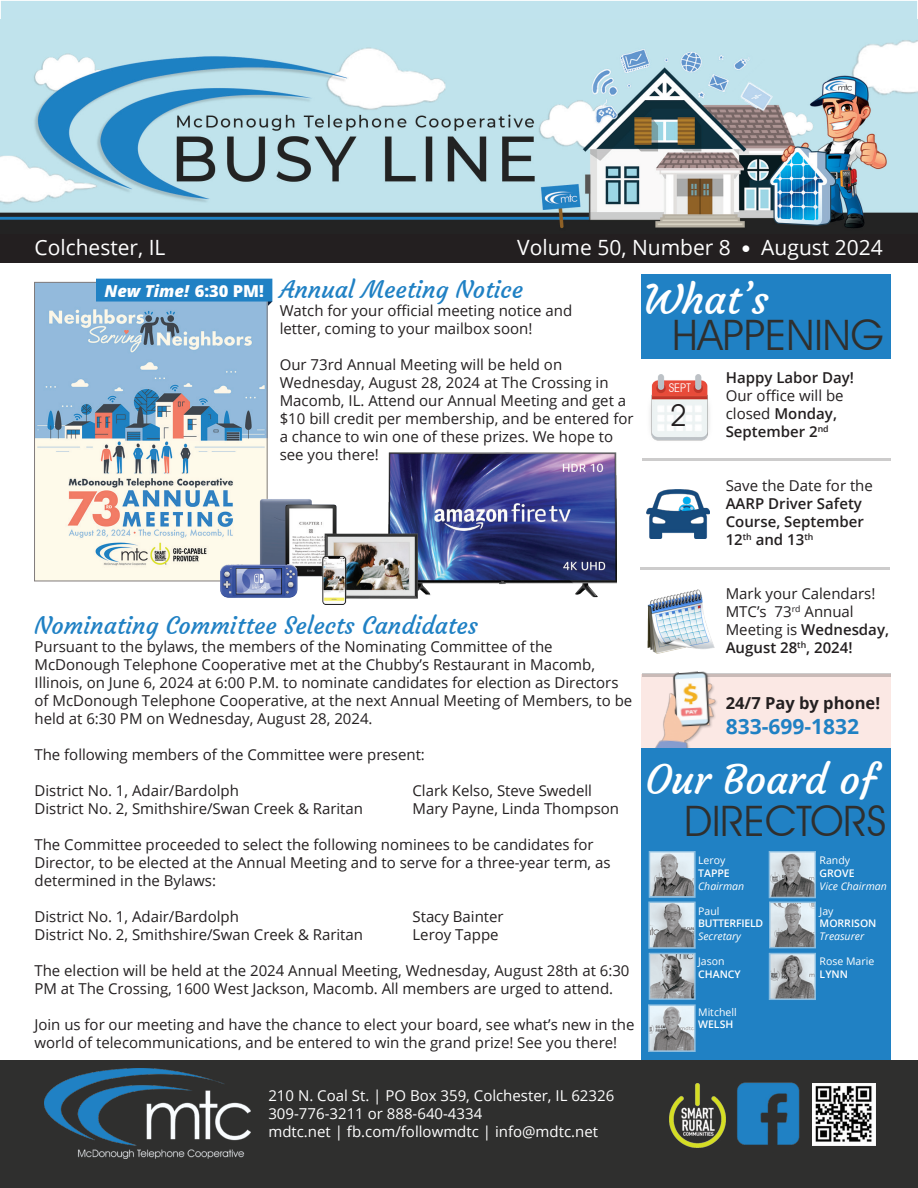
<style>
.page{position:relative;width:918px;height:1188px;background:#fff}
.page>*{position:absolute;margin:0;border:0;box-sizing:border-box;transform-origin:0 0}
.t1{font:42px "Avant Garde IT Cby BT";color:#2f2f2e}
.t2{font:40.5px "Courgette";color:#fff}
.t3{font:30px "Avant Garde IT Cby BT";color:#231f20}
.t4{font:24px "Courgette";color:#2081c4}
.t5{font:21px "Open Sans";color:#fff}
.t6{font:700 21px "Open Sans";color:#2081c4}
.t7{font:700 16.5px "Open Sans";color:#231f20}
.t8{font:italic 800 16.5px "Open Sans";color:#fff}
.t9{font:15px/18px "Open Sans";color:#231f20}
.t10{font:15px "Open Sans";color:#fff}
.t11{font:600 15px/18px "Open Sans";color:#231f20}
.t12{font:12px "Avant Garde IT Cby BT";color:#fff}
.t13{font:10.5px/12.6px "Open Sans";color:#fff}
.t14{font:italic 10.5px "Open Sans";color:#fff}
.t15{font:600 10.5px "Open Sans";color:#fff}
.t16{font:600 10.5px "Open Sans";letter-spacing:-.02em;color:#fff}
.t17{font:9px "Monotype Sorts";color:#fff}
.s1{font-style:normal}
.s2{font-weight:600}
</style>
<div class="page">
<div style="left:0;top:0;width:918px;height:46px;background:#c0e3ed"></div>
<div style="left:0;top:0;width:918px;height:47px;border:1px solid #fff"></div>
<img style="left:0;top:20px;width:918px;height:214px">
<div style="left:0;top:234px;width:918px;height:29px;background:#231f20"></div>
<div style="left:641px;top:274px;width:250px;height:84px;background:#2081c4"></div>
<img style="left:650px;top:374px;width:59px;height:67px">
<div style="left:641px;top:674px;width:250px;height:91px;background:#fbe8e4"></div>
<img style="left:648px;top:671px;width:74px;height:77px">
<img style="left:648px;top:590px;width:66px;height:64px">
<img style="left:647px;top:489px;width:63px;height:49px">
<div style="left:641px;top:748px;width:250px;height:316px;background:#2081c4"></div>
<img style="left:648px;top:851px;width:168px;height:201px">
<div style="left:1px;top:1061px;width:917px;height:127px;background:#2f2f2e"></div>
<img style="left:45px;top:1068px;width:205px;height:90px">
<img style="left:737px;top:1082px;width:63px;height:63px">
<img style="left:812px;top:1084px;width:63px;height:62px">
<img style="left:669px;top:1084px;width:57px;height:63px">
<svg style="left:267px;top:302px;width:5px;height:8px"></svg>
<img style="left:36px;top:284px;width:229px;height:295px">
<img style="left:220px;top:452px;width:396px;height:152px">
<div style="left:98px;top:281px;width:172px;height:18px;background:#2081c4"></div>
<div style="left:96px;top:279px;width:176px;height:23px;border:4px solid #2081c4"></div>
<p class="t5" style="left:34px;top:233px;width:133px">Colchester, IL</p>
<p class="t5" style="left:517px;top:233px;width:215px">Volume 50, Number 8</p>
<p class="t17" style="left:742px;top:245px;width:9px">l</p>
<p class="t5" style="left:761px;top:233px;width:123px">August 2024</p>
<p class="t4" style="left:280px;top:274px;width:245px">Annual Meeting Notice</p>
<p class="t9" style="left:280px;top:301px;width:294px">Watch for your official meeting notice and letter, coming to your mailbox soon!</p>
<p class="t9" style="left:280px;top:355px;width:355px">Our 73rd Annual Meeting will be held on Wednesday, August 28, 2024 at The Crossing in Macomb, IL. Attend our Annual Meeting and get a $10 bill credit per membership, and be entered for a chance to win one of these prizes. We hope to see you there!</p>
<p class="t2" style="left:644px;top:274px;width:127px">What’s</p>
<p class="t1" style="left:672px;top:309px;width:213px">HAPPENING</p>
<p class="t12" style="left:669px;top:380px;width:24px">SEPT</p>
<p class="t3" style="left:670px;top:398px;width:18px">2</p>
<p class="t8" style="left:104px;top:278px;width:161px">New Time! <span class="s1">6:30 PM!</span></p>
<p class="t11" style="left:726px;top:369px;width:130px">Happy Labor Day!</p>
<p class="t9" style="left:726px;top:387px;width:119px">Our office will be closed <span class="s2">Monday,<br>September 2</span><sup>nd</sup></p>
<p class="t9" style="left:726px;top:477px;width:149px">Save the Date for the</p>
<p class="t11" style="left:726px;top:495px;width:140px">AARP Driver Safety<br>Course, September<br>12<sup>th</sup> and 13<sup>th</sup></p>
<p class="t4" style="left:34px;top:611px;width:445px">Nominating Committee Selects Candidates</p>
<p class="t9" style="left:34px;top:637px;width:599px">Pursuant to the bylaws, the members of the Nominating Committee of the McDonough Telephone Cooperative met at the Chubby’s Restaurant in Macomb, Illinois, on June 6, 2024 at 6:00 P.M. to nominate candidates for election as Directors of McDonough Telephone Cooperative, at the next Annual Meeting of Members, to be held at 6:30 PM on Wednesday, August 28, 2024.</p>
<p class="t9" style="left:34px;top:745px;width:392px">The following members of the Committee were present:</p>
<p class="t9" style="left:34px;top:781px;width:206px">District No. 1, Adair/Bardolph</p>
<p class="t9" style="left:412px;top:781px;width:181px">Clark Kelso, Steve Swedell</p>
<p class="t9" style="left:34px;top:799px;width:330px">District No. 2, Smithshire/Swan Creek &amp; Raritan</p>
<p class="t9" style="left:412px;top:799px;width:208px">Mary Payne, Linda Thompson</p>
<p class="t9" style="left:34px;top:835px;width:578px">The Committee proceeded to select the following nominees to be candidates for<br>Director, to be elected at the Annual Meeting and to serve for a three-year term, as determined in the Bylaws:</p>
<p class="t9" style="left:34px;top:907px;width:206px">District No. 1, Adair/Bardolph</p>
<p class="t9" style="left:412px;top:907px;width:93px">Stacy Bainter</p>
<p class="t9" style="left:34px;top:925px;width:330px">District No. 2, Smithshire/Swan Creek &amp; Raritan</p>
<p class="t9" style="left:412px;top:925px;width:88px">Leroy Tappe</p>
<p class="t9" style="left:34px;top:961px;width:597px">The election will be held at the 2024 Annual Meeting, Wednesday, August 28th at 6:30<br>PM at The Crossing, 1600 West Jackson, Macomb. All members are urged to attend.</p>
<p class="t9" style="left:34px;top:1015px;width:602px">Join us for our meeting and have the chance to elect your board, see what’s new in the world of telecommunications, and be entered to win the grand prize! See you there!</p>
<p class="t9" style="left:726px;top:585px;width:165px">Mark your Calendars!<br>MTC’s 73<sup>rd</sup> Annual<br>Meeting is <span class="s2">Wednesday,<br>August 28</span><sup>th</sup><span class="s2">, 2024!</span></p>
<p class="t7" style="left:726px;top:692px;width:156px">24/7 Pay by phone!</p>
<p class="t6" style="left:726px;top:712px;width:135px">833-699-1832</p>
<p class="t2" style="left:645px;top:754px;width:233px">Our Board of</p>
<p class="t1" style="left:684px;top:796px;width:204px">DIRECTORS</p>
<p class="t13" style="left:698px;top:854px;width:29px">Leroy</p>
<p class="t15" style="left:698px;top:866px;width:33px">TAPPE</p>
<p class="t14" style="left:698px;top:879px;width:48px">Chairman</p>
<p class="t13" style="left:698px;top:904px;width:23px">Paul</p>
<p class="t16" style="left:698px;top:916px;width:67px">BUTTERFIELD</p>
<p class="t14" style="left:698px;top:929px;width:44px">Secretary</p>
<p class="t13" style="left:698px;top:955px;width:28px">Jason</p>
<p class="t15" style="left:698px;top:967px;width:44px">CHANCY</p>
<p class="t13" style="left:698px;top:1005px;width:40px">Mitchell<br><span class="s2">WELSH</span></p>
<p class="t13" style="left:820px;top:854px;width:32px">Randy</p>
<p class="t15" style="left:820px;top:866px;width:36px">GROVE</p>
<p class="t14" style="left:820px;top:879px;width:69px">Vice Chairman</p>
<p class="t13" style="left:820px;top:904px;width:15px">Jay</p>
<p class="t15" style="left:820px;top:916px;width:58px">MORRISON</p>
<p class="t14" style="left:820px;top:929px;width:46px">Treasurer</p>
<p class="t13" style="left:820px;top:955px;width:56px">Rose Marie</p>
<p class="t15" style="left:820px;top:967px;width:30px">LYNN</p>
<p class="t10" style="left:268px;top:1085px;width:347px">210 N. Coal St. | PO Box 359, Colchester, IL 62326</p>
<p class="t10" style="left:268px;top:1103px;width:215px">309-776-3211 or 888-640-4334</p>
<p class="t10" style="left:268px;top:1121px;width:331px">mdtc.net | fb.com/followmdtc | info@mdtc.net</p>
</div>
